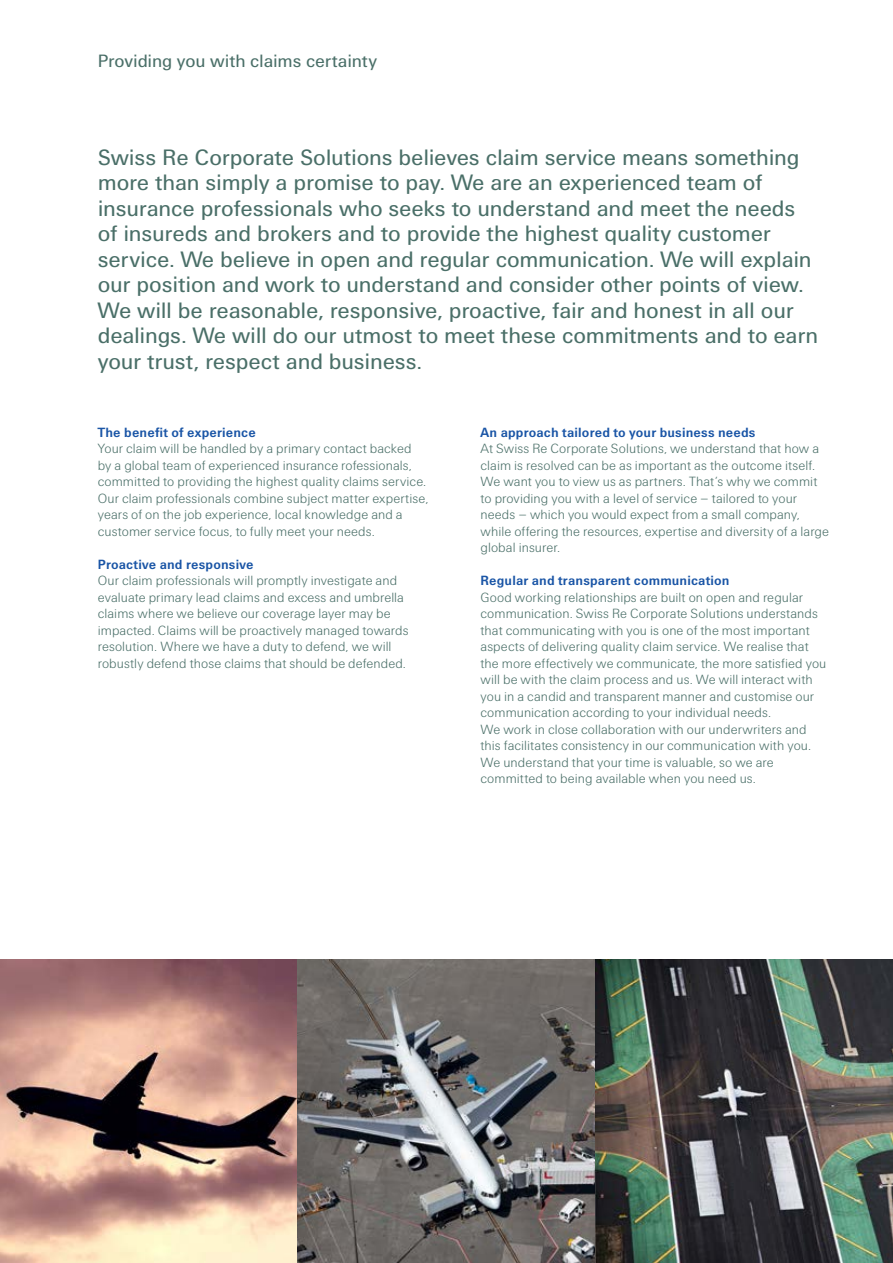
<style>
.page{position:relative;width:893px;height:1263px;background:#fff}
.page>*{position:absolute;margin:0;border:0;box-sizing:border-box;transform-origin:0 0}
.t1{font:22.5px/25.5px "Swiss Re Sans OT";letter-spacing:-.01em;color:#4a6f68}
.t2{font:18px "Swiss Re Sans OT";letter-spacing:-.01em;color:#4a6f68}
.t3{font:300 13.5px/16.5px "Swiss Re Sans OT";letter-spacing:.005em;color:#4a6f68}
.t4{font:700 13.5px "Swiss Re Sans OT";letter-spacing:.015em;color:#1a55a6}
</style>
<div class="page">
<img style="left:0;top:959px;width:893px;height:304px">
<h2 class="t2" style="left:98px;top:51px;width:281px">Providing you with claims certainty</h2>
<p class="t1" style="left:98px;top:144px;width:722px">Swiss Re Corporate Solutions believes claim service means something more than simply a promise to pay. We are an experienced team of insurance professionals who seeks to understand and meet the needs of insureds and brokers and to provide the highest quality customer service. We believe in open and regular communication. We will explain our position and work to understand and consider other points of view.<br>We will be reasonable, responsive, proactive, fair and honest in all our dealings. We will do our utmost to meet these commitments and to earn your trust, respect and business.</p>
<p class="t4" style="left:98px;top:424px;width:159px">The benefit of experience</p>
<p class="t3" style="left:98px;top:440px;width:332px">Your claim will be handled by a primary contact backed by a global team of experienced insurance rofessionals, committed to providing the highest quality claims service.<br>Our claim professionals combine subject matter expertise, years of on the job experience, local knowledge and a customer service focus, to fully meet your needs.</p>
<p class="t4" style="left:98px;top:556px;width:157px">Proactive and responsive</p>
<p class="t3" style="left:98px;top:572px;width:312px">Our claim professionals will promptly investigate and evaluate primary lead claims and excess and umbrella claims where we believe our coverage layer may be impacted. Claims will be proactively managed towards resolution. Where we have a duty to defend, we will robustly defend those claims that should be defended.</p>
<p class="t4" style="left:480px;top:424px;width:277px">An approach tailored to your business needs</p>
<p class="t3" style="left:480px;top:440px;width:350px">At Swiss Re Corporate Solutions, we understand that how a claim is resolved can be as important as the outcome itself.<br>We want you to view us as partners. That‘s why we commit to providing you with a level of service – tailored to your needs – which you would expect from a small company, while offering the resources, expertise and diversity of a large global insurer.</p>
<p class="t4" style="left:480px;top:572px;width:251px">Regular and transparent communication</p>
<p class="t3" style="left:480px;top:589px;width:347px">Good working relationships are built on open and regular communication. Swiss Re Corporate Solutions understands that communicating with you is one of the most important aspects of delivering quality claim service. We realise that the more effectively we communicate, the more satisfied you will be with the claim process and us. We will interact with you in a candid and transparent manner and customise our communication according to your individual needs.<br>We work in close collaboration with our underwriters and this facilitates consistency in our communication with you.<br>We understand that your time is valuable, so we are committed to being available when you need us.</p>
</div>
